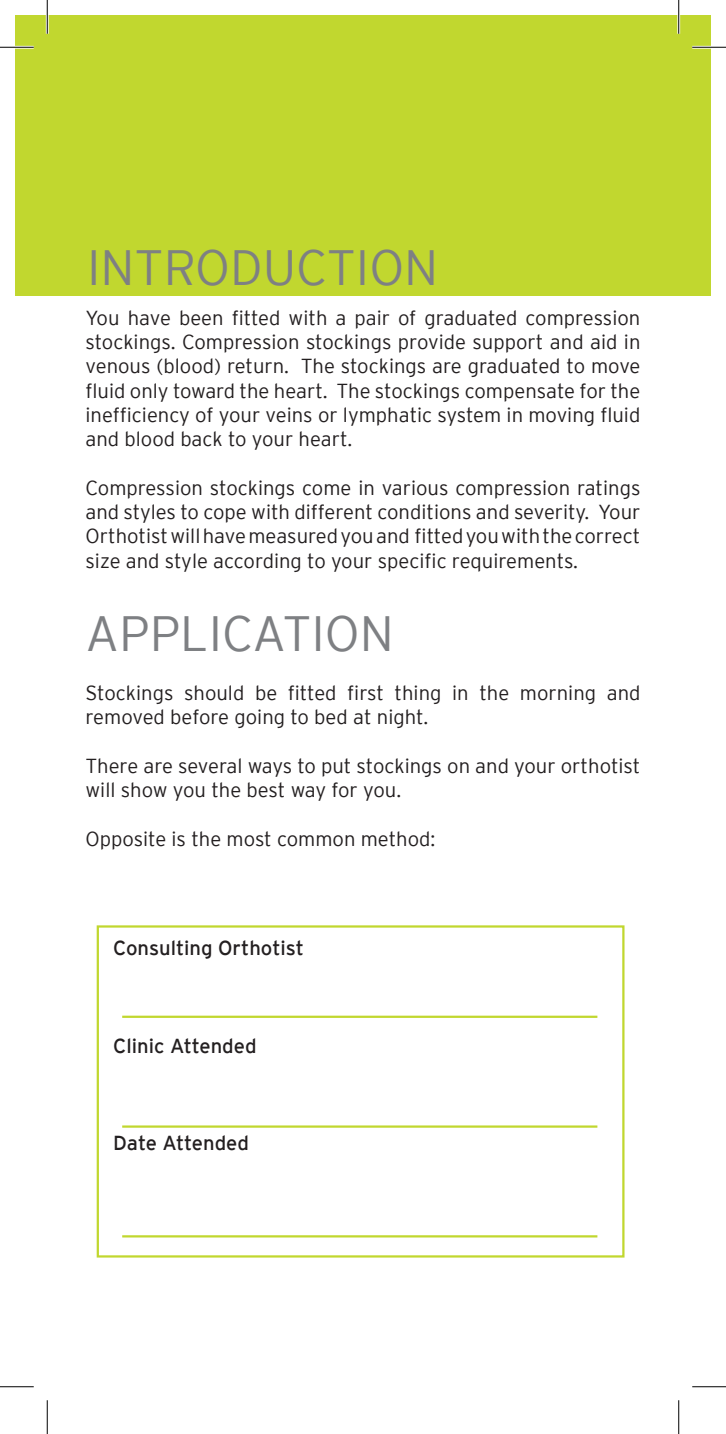
<style>
.page{position:relative;width:726px;height:1434px;background:#fff}
.page>*{position:absolute;margin:0;border:0;box-sizing:border-box;transform-origin:0 0}
.t1{font:300 49.5px "Interstate";color:#7e8083}
.t2{font:300 20.25px/24.3px "Interstate";color:#231f20;text-align:justify}
.t3{font:20.25px "Interstate";color:#231f20}
</style>
<div class="page">
<div style="left:15px;top:15px;width:696px;height:281px;background:#c1d72f"></div>
<div style="left:97px;top:925px;width:527px;height:332px;border:2px solid #c1d72f"></div>
<hr style="left:122px;top:1016px;width:475px;height:2px;background:#c1d72f">
<hr style="left:122px;top:1235px;width:475px;height:2px;background:#c1d72f">
<hr style="left:122px;top:1125px;width:475px;height:3px;background:#c1d72f">
<hr style="left:0;top:46px;width:34px;height:3px;background:#fff">
<hr style="left:692px;top:46px;width:34px;height:3px;background:#fff">
<hr style="left:46px;top:0;width:3px;height:34px;background:#fff">
<hr style="left:677px;top:0;width:3px;height:34px;background:#fff">
<hr style="left:0;top:47px;width:34px;height:1px;background:#000">
<hr style="left:692px;top:47px;width:34px;height:1px;background:#000">
<hr style="left:0;top:1386px;width:34px;height:1px;background:#000">
<hr style="left:692px;top:1386px;width:34px;height:1px;background:#000">
<hr style="left:47px;top:0;width:1px;height:34px;background:#000">
<hr style="left:47px;top:1400px;width:1px;height:34px;background:#000">
<hr style="left:678px;top:0;width:1px;height:34px;background:#000">
<hr style="left:678px;top:1400px;width:1px;height:34px;background:#000">
<h1 class="t1" style="left:87px;top:239px;width:353px">INTRODUCTION</h1>
<p class="t2" style="left:86px;top:305px;width:556px">You have been fitted with a pair of graduated compression stockings. Compression stockings provide support and aid in venous (blood) return. The stockings are graduated to move fluid only toward the heart. The stockings compensate for the inefficiency of your veins or lymphatic system in moving fluid and blood back to your heart.</p>
<p class="t2" style="left:86px;top:475px;width:556px">Compression stockings come in various compression ratings and styles to cope with different conditions and severity. Your Orthotist will have measured you and fitted you with the correct size and style according to your specific requirements.</p>
<h1 class="t1" style="left:86px;top:606px;width:310px">APPLICATION</h1>
<p class="t2" style="left:86px;top:680px;width:556px">Stockings should be fitted first thing in the morning and removed before going to bed at night.</p>
<p class="t2" style="left:86px;top:753px;width:556px">There are several ways to put stockings on and your orthotist will show you the best way for you.</p>
<p class="t2" style="left:86px;top:826px;width:351px">Opposite is the most common method:</p>
<p class="t3" style="left:113px;top:937px;width:192px">Consulting Orthotist</p>
<p class="t3" style="left:113px;top:1034px;width:145px">Clinic Attended</p>
<p class="t3" style="left:113px;top:1131px;width:137px">Date Attended</p>
</div>
